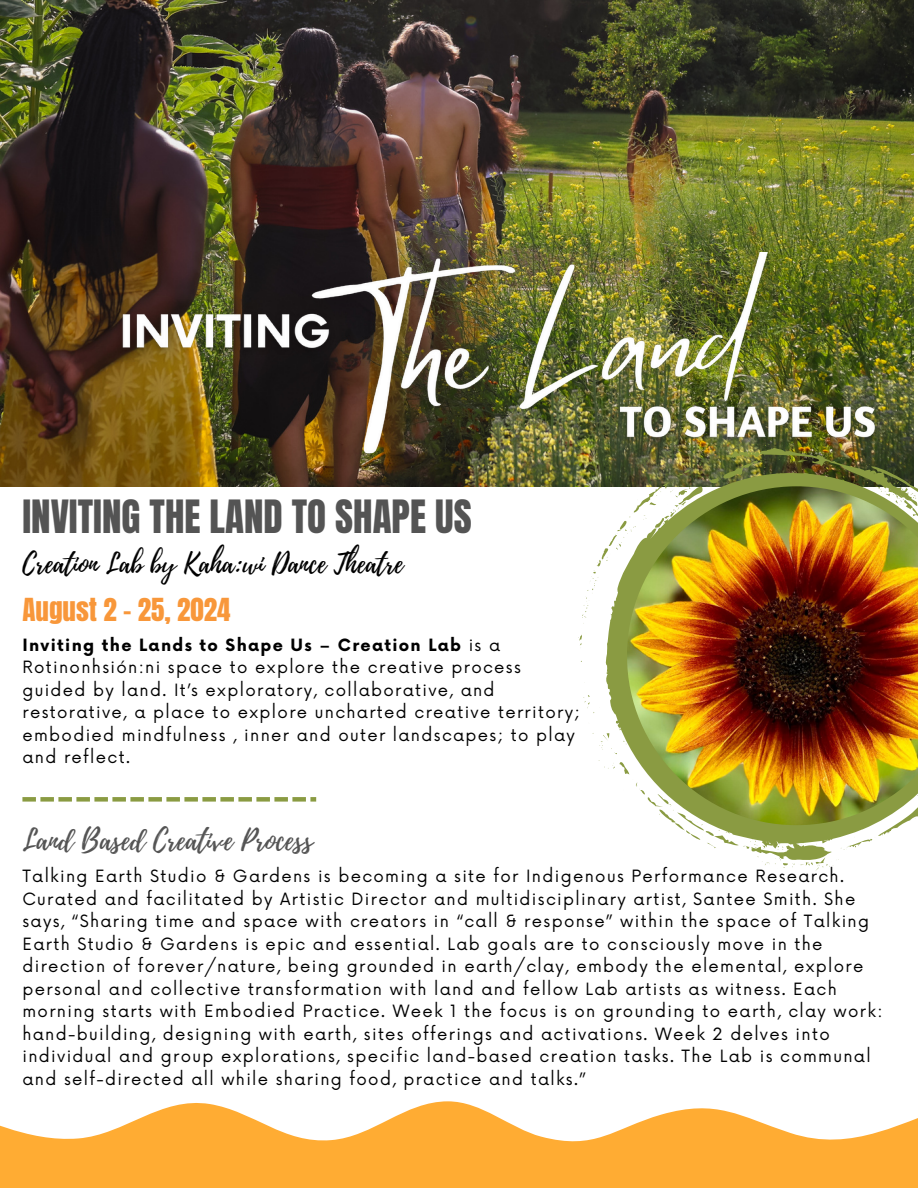
<style>
.page{position:relative;width:918px;height:1188px;background:#fff}
.page>*{position:absolute;margin:0;border:0;box-sizing:border-box;transform-origin:0 0}
.t1{font:39px "Anton";color:#545454}
.t2{font:28.5px "Playlist Script";color:#545454}
.t3{font:27px "Playlist Script";color:#000}
.t4{font:27px "Anton";color:#f8973a}
.t5{font:16.5px/22.5px "Now";letter-spacing:.08em;color:#000}
.s1{font-weight:700}
</style>
<div class="page">
<img style="left:0;top:0;width:914px;height:486px">
<img style="left:109px;top:298px;width:169px;height:76px">
<img style="left:278px;top:253px;width:534px;height:234px">
<img style="left:610px;top:385px;width:289px;height:3px">
<svg style="left:584px;top:695px;width:11px;height:18px"></svg>
<img style="left:578px;top:388px;width:336px;height:258px">
<svg style="left:605px;top:471px;width:309px;height:390px"></svg>
<img style="left:627px;top:486px;width:291px;height:339px">
<svg style="left:22px;top:797px;width:294px;height:5px"></svg>
<svg style="left:0;top:1101px;width:918px;height:87px;fill:#ffac33"></svg>
<p class="t1" style="left:22px;top:489px;width:451px">INVITING THE LAND TO SHAPE US</p>
<p class="t3" style="left:22px;top:544px;width:382px">Creation Lab by Kaha:wi Dance Theatre</p>
<p class="t4" style="left:22px;top:590px;width:210px">August 2 - 25, 2024</p>
<p class="t5" style="left:22px;top:635px;width:559px"><span class="s1">Inviting the Lands to Shape Us – Creation Lab</span> is a Rotinonhsión:ni space to explore the creative process guided by land. It’s exploratory, collaborative, and restorative, a place to explore uncharted creative territory; embodied mindfulness , inner and outer landscapes; to play and reflect.</p>
<h1 class="t2" style="left:22px;top:820px;width:292px">Land Based Creative Process</h1>
<h2 class="t5" style="left:22px;top:866px;width:862px">Talking Earth Studio &amp; Gardens is becoming a site for Indigenous Performance Research.<br>Curated and facilitated by Artistic Director and multidisciplinary artist, Santee Smith. She says, “Sharing time and space with creators in “call &amp; response” within the space of Talking Earth Studio &amp; Gardens is epic and essential. Lab goals are to consciously move in the direction of forever/nature, being grounded in earth/clay, embody the elemental, explore personal and collective transformation with land and fellow Lab artists as witness. Each morning starts with Embodied Practice. Week 1 the focus is on grounding to earth, clay work: hand-building, designing with earth, sites offerings and activations. Week 2 delves into individual and group explorations, specific land-based creation tasks. The Lab is communal and self-directed all while sharing food, practice and talks.”</h2>
</div>
